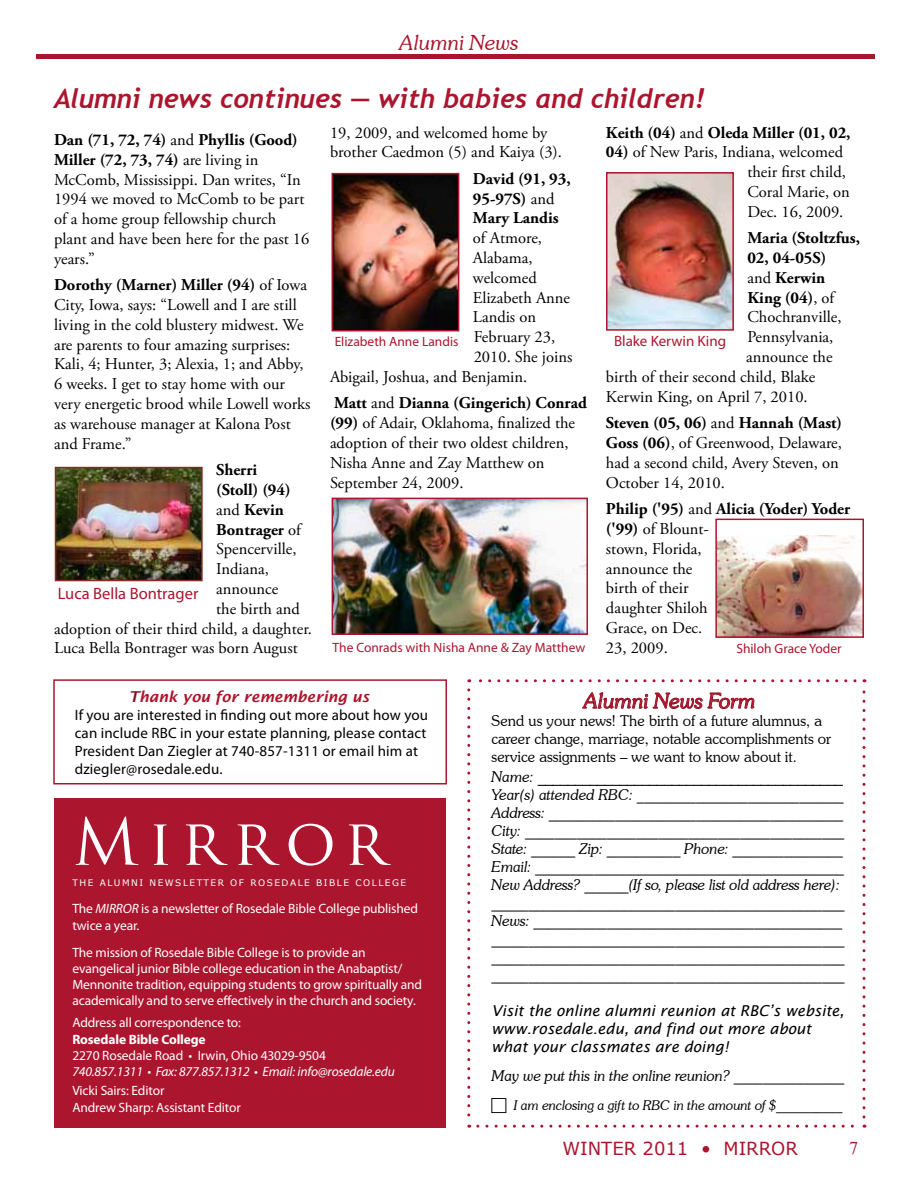
<style>
.page{position:relative;width:918px;height:1188px;background:#fff}
.page>*{position:absolute;margin:0;border:0;box-sizing:border-box;transform-origin:0 0}
.t1{font:63px "Trajan Pro";letter-spacing:.15em;color:#fff}
.t2{font:italic 700 27px "Trebuchet";color:#ac152e}
.t3{font:italic 300 21px "Souvenir IT Cby BT";color:#ac152e}
.t4{font:18px "Verdana";color:#ac152e}
.t5{font:18px "Times New Roman";color:#ac152e}
.t6{font:16.5px/19.8px "Adobe Garamond Pro";color:#000}
.t7{font:700 16.5px/19.8px "Adobe Garamond Pro";color:#000}
.t8{font:italic 300 16.5px "Souvenir IT Cby BT";color:#000}
.t9{font:16.5px "Myriad Pro";color:#ac152e}
.t10{font:italic 300 15px/18px "Souvenir IT Cby BT";letter-spacing:-.01em;color:#000}
.t11{font:15px/18px "Myriad Pro";letter-spacing:.01em;color:#000}
.t12{font:300 15px/18px "Souvenir IT Cby BT";color:#000}
.t13{font:italic 15px/18px "Lucida Sans";color:#000}
.t14{font:italic 600 15px "Lucida Sans";color:#ac152e}
.t15{font:15px "Myriad Pro";color:#ac152e}
.t16{font:13.5px/16.2px "Myriad Pro";letter-spacing:-.01em;color:#fff}
.t17{font:13.5px "Myriad Pro";color:#ac152e}
.t18{font:italic 13.5px "Myriad Pro";letter-spacing:-.01em;color:#fff}
.t19{font:italic 300 13.5px "Souvenir IT Cby BT";letter-spacing:-.01em;color:#000}
.t20{font:700 13.5px "Myriad Pro";letter-spacing:-.01em;color:#fff}
.t21{font:9px "Verdana";letter-spacing:.17em;color:#fff}
.s1{font-weight:700}
.s2{font-weight:400}
.s3{color:#83101c}
.s4{font-style:italic}
.s5{font-size:15px}
</style>
<div class="page">
<div style="left:36px;top:54px;width:839px;height:5px;background:#ac152e"></div>
<svg style="left:467px;top:690px;width:3px;height:438px"></svg>
<svg style="left:478px;top:1125px;width:387px;height:3px"></svg>
<svg style="left:862px;top:679px;width:4px;height:438px"></svg>
<svg style="left:469px;top:679px;width:386px;height:3px"></svg>
<div style="left:54px;top:798px;width:392px;height:330px;background:#ac152e"></div>
<div style="left:53px;top:679px;width:394px;height:105px;border:2px solid #ac152e"></div>
<svg style="left:582px;top:692px;width:173px;height:17px"></svg>
<img style="left:58px;top:470px;width:142px;height:108px">
<div style="left:55px;top:467px;width:148px;height:114px;border:2px solid #872d23"></div>
<img style="left:335px;top:176px;width:121px;height:152px">
<div style="left:332px;top:173px;width:127px;height:158px;border:2px solid #ac152e"></div>
<img style="left:335px;top:501px;width:250px;height:131px">
<div style="left:332px;top:498px;width:256px;height:137px;border:2px solid #ac152e"></div>
<img style="left:609px;top:175px;width:122px;height:153px">
<div style="left:606px;top:172px;width:128px;height:159px;border:2px solid #ac152e"></div>
<img style="left:718px;top:535px;width:143px;height:100px">
<div style="left:715px;top:519px;width:149px;height:119px;border:2px solid #ac152e"></div>
<p class="t3" style="left:400px;top:29px;width:120px">Alumni News</p>
<h2 class="t2" style="left:54px;top:82px;width:652px">Alumni news continues — with babies and children!</h2>
<p class="t6" style="left:54px;top:130px;width:257px"><span class="s1">Dan (71, 72, 74)</span> and <span class="s1">Phyllis (Good)<br>Miller (72, 73, 74)</span> are living in<br>McComb, Mississippi. Dan writes, “In<br>1994 we moved to McComb to be part of a home group fellowship church plant and have been here for the past 16 years.”</p>
<p class="t6" style="left:54px;top:276px;width:258px"><span class="s1">Dorothy (Marner) Miller (94)</span> of Iowa City, Iowa, says: “Lowell and I are still living in the cold blustery midwest. We are parents to four amazing surprises:<br>Kali, 4; Hunter, 3; Alexia, 1; and Abby, 6 weeks. I get to stay home with our very energetic brood while Lowell works as warehouse manager at Kalona Post and Frame.”</p>
<p class="t7" style="left:216px;top:460px;width:43px">Sherri</p>
<p class="t7" style="left:216px;top:480px;width:76px">(Stoll) (94)</p>
<p class="t7" style="left:216px;top:500px;width:69px"><span class="s2">and</span> Kevin</p>
<p class="t7" style="left:216px;top:520px;width:86px">Bontrager <span class="s2">of</span></p>
<p class="t6" style="left:216px;top:540px;width:82px">Spencerville,</p>
<p class="t6" style="left:216px;top:560px;width:54px">Indiana,</p>
<p class="t6" style="left:216px;top:579px;width:64px">announce</p>
<p class="t6" style="left:216px;top:599px;width:85px">the birth and</p>
<p class="t6" style="left:54px;top:619px;width:260px">adoption of their third child, a daughter.</p>
<p class="t6" style="left:54px;top:639px;width:245px">Luca Bella Bontrager was born August</p>
<p class="t9" style="left:58px;top:584px;width:142px">Luca Bella Bontrager</p>
<p class="t6" style="left:330px;top:123px;width:234px">19, 2009, and welcomed home by brother Caedmon (5) and Kaiya (3).</p>
<p class="t7" style="left:473px;top:169px;width:99px">David (91, 93,<br>95-97S) <span class="s2">and<br></span>Mary Landis</p>
<p class="t6" style="left:473px;top:229px;width:71px">of Atmore,</p>
<p class="t6" style="left:473px;top:249px;width:61px">Alabama,</p>
<p class="t6" style="left:473px;top:268px;width:65px">welcomed</p>
<p class="t6" style="left:473px;top:288px;width:99px">Elizabeth Anne</p>
<p class="t6" style="left:473px;top:308px;width:65px">Landis on</p>
<p class="t6" style="left:474px;top:328px;width:83px">February 23,</p>
<p class="t6" style="left:474px;top:348px;width:100px">2010. She joins</p>
<p class="t6" style="left:330px;top:367px;width:199px">Abigail, Joshua, and Benjamin.</p>
<p class="t6" style="left:330px;top:394px;width:258px"><span class="s1">Matt</span> and <span class="s1">Dianna (Gingerich) Conrad (99)</span> of Adair, Oklahoma, finalized the adoption of their two oldest children,<br>Nisha Anne and Zay Matthew on<br>September 24, 2009.</p>
<p class="t17" style="left:335px;top:333px;width:125px">Elizabeth Anne Landis</p>
<p class="t17" style="left:333px;top:639px;width:254px">The Conrads with Nisha Anne &amp; Zay Matthew</p>
<p class="t7" style="left:606px;top:123px;width:246px">Keith (04) <span class="s2">and</span> Oleda Miller (01, 02,</p>
<p class="t6" style="left:747px;top:143px;width:104px;text-indent:-141px"><span class="s1">04)</span> of New Paris, Indiana, welcomed their first child,<br>Coral Marie, on<br>Dec. 16, 2009.</p>
<p class="t7" style="left:747px;top:228px;width:114px">Maria (Stoltzfus,</p>
<p class="t7" style="left:747px;top:248px;width:81px">02, 04-05S)</p>
<p class="t7" style="left:747px;top:268px;width:79px"><span class="s2">and</span> Kerwin</p>
<p class="t7" style="left:747px;top:288px;width:88px">King (04)<span class="s2">, of</span></p>
<p class="t6" style="left:747px;top:308px;width:96px">Chochranville,</p>
<p class="t6" style="left:747px;top:328px;width:88px">Pennsylvania,</p>
<p class="t6" style="left:746px;top:348px;width:88px">announce the</p>
<p class="t6" style="left:606px;top:367px;width:211px">birth of their second child, Blake</p>
<p class="t6" style="left:606px;top:387px;width:203px">Kerwin King, on April 7, 2010.</p>
<p class="t6" style="left:606px;top:414px;width:238px"><span class="s1">Steven (05, 06)</span> and <span class="s1">Hannah (Mast)<br>Goss (06)</span>, of Greenwood, Delaware, had a second child, Avery Steven, on<br>October 14, 2010.</p>
<p class="t6" style="left:606px;top:500px;width:246px"><span class="s1">Philip ('95)</span> and <span class="s1">Alicia (Yoder) Yoder ('99)</span> of Blount-<br>stown, Florida,<br>announce the<br>birth of their<br>daughter Shiloh<br>Grace, on Dec.<br>23, 2009.</p>
<p class="t15" style="left:614px;top:332px;width:114px">Blake Kerwin King</p>
<p class="t17" style="left:736px;top:640px;width:107px">Shiloh Grace Yoder</p>
<p class="t14" style="left:129px;top:688px;width:242px"><span class="s3">T</span>hank you for remembering us</p>
<p class="t11" style="left:75px;top:706px;width:355px">If you are interested in finding out more about how you can include RBC in your estate planning, please contact President Dan Ziegler at 740-857-1311 or email him at dziegler@rosedale.edu.</p>
<h1 class="t1" style="left:72px;top:802px;width:315px">Mirror</h1>
<p class="t21" style="left:72px;top:877px;width:335px">THE ALUMNI NEWSLETTER OF ROSEDALE BIBLE COLLEGE</p>
<p class="t16" style="left:72px;top:901px;width:347px">The <span class="s4">MIRROR</span> is a newsletter of Rosedale Bible College published twice a year.</p>
<p class="t16" style="left:72px;top:944px;width:351px">The mission of Rosedale Bible College is to provide an evangelical junior Bible college education in the Anabaptist/ Mennonite tradition, equipping students to grow spiritually and academically and to serve effectively in the church and society.</p>
<p class="t16" style="left:72px;top:1015px;width:170px">Address all correspondence to:</p>
<p class="t20" style="left:72px;top:1030px;width:135px">Rosedale Bible College</p>
<p class="t16" style="left:72px;top:1047px;width:255px">2270 Rosedale Road • Irwin, Ohio 43029-9504</p>
<p class="t18" style="left:72px;top:1063px;width:324px">740.857.1311 • Fax: 877.857.1312 • Email: info@rosedale.edu</p>
<p class="t16" style="left:72px;top:1083px;width:170px">Vicki Sairs: Editor<br>Andrew Sharp: Assistant Editor</p>
<p class="t3" style="left:584px;top:688px;width:173px">Alumni News Form</p>
<p class="t12" style="left:492px;top:712px;width:341px">Send us your news! The birth of a future alumnus, a career change, marriage, notable accomplishments or service assignments – we want to know about it.</p>
<p class="t8" style="left:492px;top:766px;width:353px"><span class="s5">Name:</span> _________________________________________</p>
<p class="t10" style="left:492px;top:786px;width:354px">Year(s) attended RBC: ____________________________ Address: ________________________________________ City: ___________________________________________ State: ______ Zip: __________ Phone: _______________ Email: __________________________________________ New Address? ______(If so, please list old address here): ________________________________________________ News: __________________________________________ ________________________________________________ ________________________________________________ ________________________________________________</p>
<p class="t13" style="left:492px;top:1002px;width:354px">Visit the online alumni reunion at RBC’s website, www.rosedale.edu, and find out more about what your classmates are doing!</p>
<p class="t10" style="left:492px;top:1066px;width:354px">May we put this in the online reunion? _______________</p>
<p class="t19" style="left:514px;top:1097px;width:330px">I am enclosing a gift to RBC in the amount of $__________</p>
<p class="t4" style="left:562px;top:1136px;width:237px">WINTER 2011 • MIRROR</p>
<p class="t5" style="left:849px;top:1136px;width:10px">7</p>
</div>
